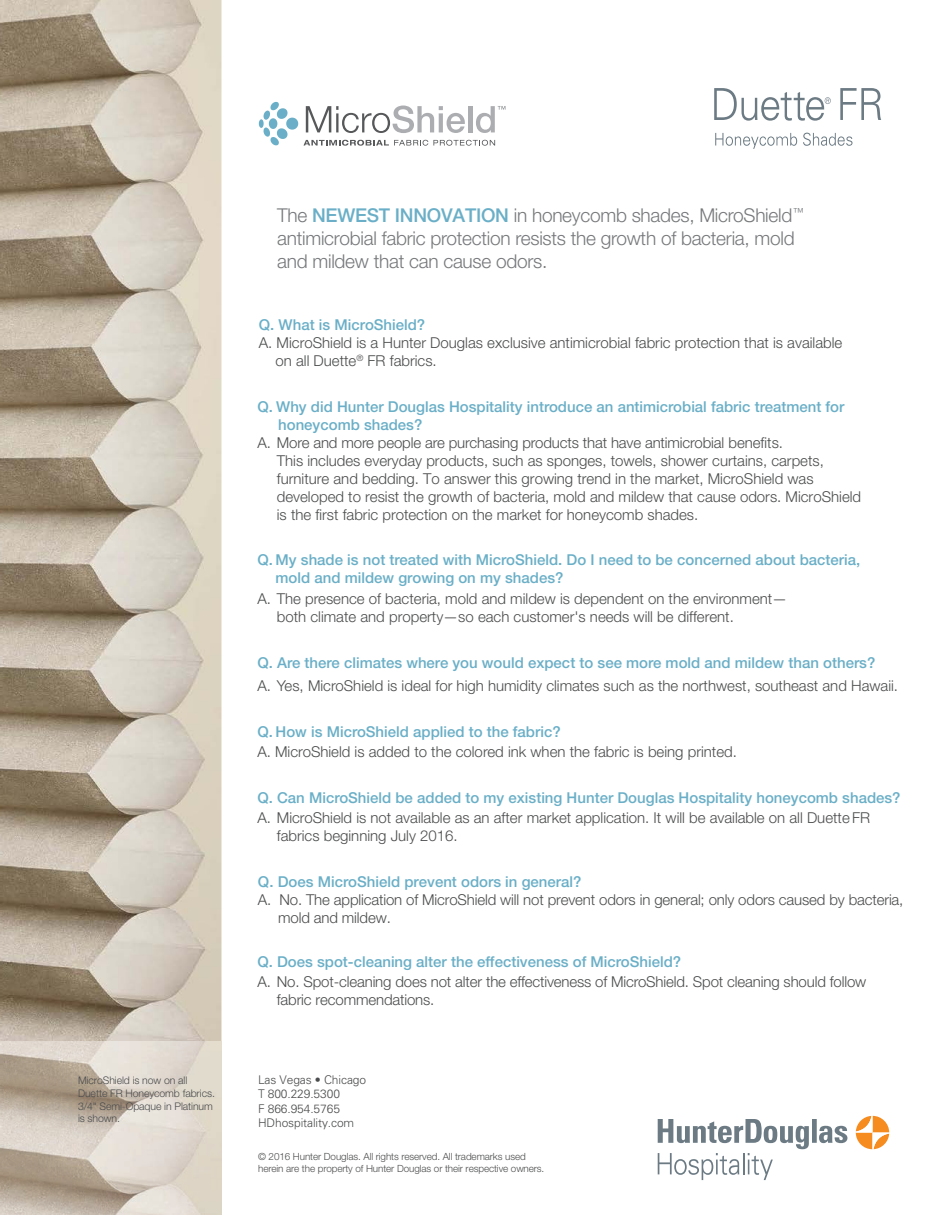
<style>
.page{position:relative;width:945px;height:1215px;background:#fff}
.page>*{position:absolute;margin:0;border:0;box-sizing:border-box;transform-origin:0 0}
.t1{font:300 19.05px/22.8px "Helvetica Neue LT Std";letter-spacing:-.015em;color:#76787b}
.t2{font:300 15px/18px "Helvetica Neue LT Std";color:#4b4c4d}
.t3{font:500 15px/18px "Helvetica Neue LT Std";color:#6aafc7}
.t4{font:300 12px/14.4px "Univers LT Std";letter-spacing:-.01em;color:#4b4c4d}
.t5{font:300 11.1px "Helvetica Neue LT Std";color:#76787b}
.t6{font:300 10.5px/12.6px "Helvetica Neue LT Std";letter-spacing:-.01em;color:#4b4c4d}
.t7{font:300 9.9px/11.9px "Helvetica Neue LT Std";letter-spacing:-.01em;color:#4b4c4d}
.s1{font-weight:500;color:#6aafc7}
</style>
<div class="page">
<img style="left:0;top:0;width:222px;height:1041px">
<img style="left:0;top:1041px;width:222px;height:174px">
<svg style="left:306px;top:106px;width:159px;height:27px"></svg>
<hr style="left:468px;top:106px;width:4px;height:26px;background:#acadb1">
<svg style="left:476px;top:106px;width:30px;height:27px"></svg>
<svg style="left:304px;top:140px;width:191px;height:6px"></svg>
<svg style="left:259px;top:102px;width:39px;height:43px"></svg>
<svg style="left:856px;top:1116px;width:33px;height:33px"></svg>
<svg style="left:658px;top:1119px;width:189px;height:61px"></svg>
<svg style="left:840px;top:88px;width:41px;height:32px"></svg>
<svg style="left:715px;top:133px;width:82px;height:16px"></svg>
<svg style="left:803px;top:133px;width:50px;height:13px"></svg>
<svg style="left:714px;top:88px;width:117px;height:33px"></svg>
<p class="t6" style="left:78px;top:1074px;width:138px">MicroShield is now on all<br>Duette FR Honeycomb fabrics.<br>3/4" Semi-Opaque in Platinum is shown.</p>
<p class="t1" style="left:277px;top:203px;width:519px">The <span class="s1">NEWEST INNOVATION</span> in honeycomb shades, MicroShield antimicrobial fabric protection resists the growth of bacteria, mold and mildew that can cause odors.</p>
<p class="t5" style="left:793px;top:205px;width:12px">™</p>
<p class="t3" style="left:259px;top:316px;width:168px">Q. What is MicroShield?</p>
<p class="t2" style="left:276px;top:334px;width:568px;text-indent:-17px">A. MicroShield is a Hunter Douglas exclusive antimicrobial fabric protection that is available on all Duette<sup>®</sup> FR fabrics.</p>
<p class="t3" style="left:278px;top:398px;width:568px;text-indent:-21px">Q. Why did Hunter Douglas Hospitality introduce an antimicrobial fabric treatment for honeycomb shades?</p>
<p class="t2" style="left:277px;top:434px;width:586px;text-indent:-20px">A. More and more people are purchasing products that have antimicrobial benefits.<br>This includes everyday products, such as sponges, towels, shower curtains, carpets, furniture and bedding. To answer this growing trend in the market, MicroShield was developed to resist the growth of bacteria, mold and mildew that cause odors. MicroShield is the first fabric protection on the market for honeycomb shades.</p>
<p class="t3" style="left:276px;top:550px;width:586px;text-indent:-18px">Q. My shade is not treated with MicroShield. Do I need to be concerned about bacteria, mold and mildew growing on my shades?</p>
<p class="t2" style="left:277px;top:589px;width:512px;text-indent:-20px">A. The presence of bacteria, mold and mildew is dependent on the environment— both climate and property—so each customer's needs will be different.</p>
<p class="t3" style="left:257px;top:654px;width:620px">Q. Are there climates where you would expect to see more mold and mildew than others?</p>
<p class="t2" style="left:257px;top:676px;width:642px">A. Yes, MicroShield is ideal for high humidity climates such as the northwest, southeast and Hawaii.</p>
<p class="t3" style="left:257px;top:723px;width:305px">Q. How is MicroShield applied to the fabric?</p>
<p class="t2" style="left:257px;top:742px;width:481px">A. MicroShield is added to the colored ink when the fabric is being printed.</p>
<p class="t3" style="left:257px;top:789px;width:645px">Q. Can MicroShield be added to my existing Hunter Douglas Hospitality honeycomb shades?</p>
<p class="t2" style="left:277px;top:808px;width:595px;text-indent:-19px">A. MicroShield is not available as an after market application. It will be available on all Duette FR fabrics beginning July 2016.</p>
<p class="t3" style="left:258px;top:873px;width:325px">Q. Does MicroShield prevent odors in general?</p>
<p class="t2" style="left:278px;top:890px;width:627px;text-indent:-20px">A. No. The application of MicroShield will not prevent odors in general; only odors caused by bacteria, mold and mildew.</p>
<p class="t3" style="left:257px;top:953px;width:425px">Q. Does spot-cleaning alter the effectiveness of MicroShield?</p>
<p class="t2" style="left:277px;top:972px;width:591px;text-indent:-20px">A. No. Spot-cleaning does not alter the effectiveness of MicroShield. Spot cleaning should follow fabric recommendations.</p>
<p class="t4" style="left:258px;top:1073px;width:110px">Las Vegas • Chicago<br>T 800.229.5300<br>F 866.954.5765<br>HDhospitality.com</p>
<p class="t7" style="left:258px;top:1150px;width:288px">© 2016 Hunter Douglas. All rights reserved. All trademarks used herein are the property of Hunter Douglas or their respective owners.</p>
</div>
